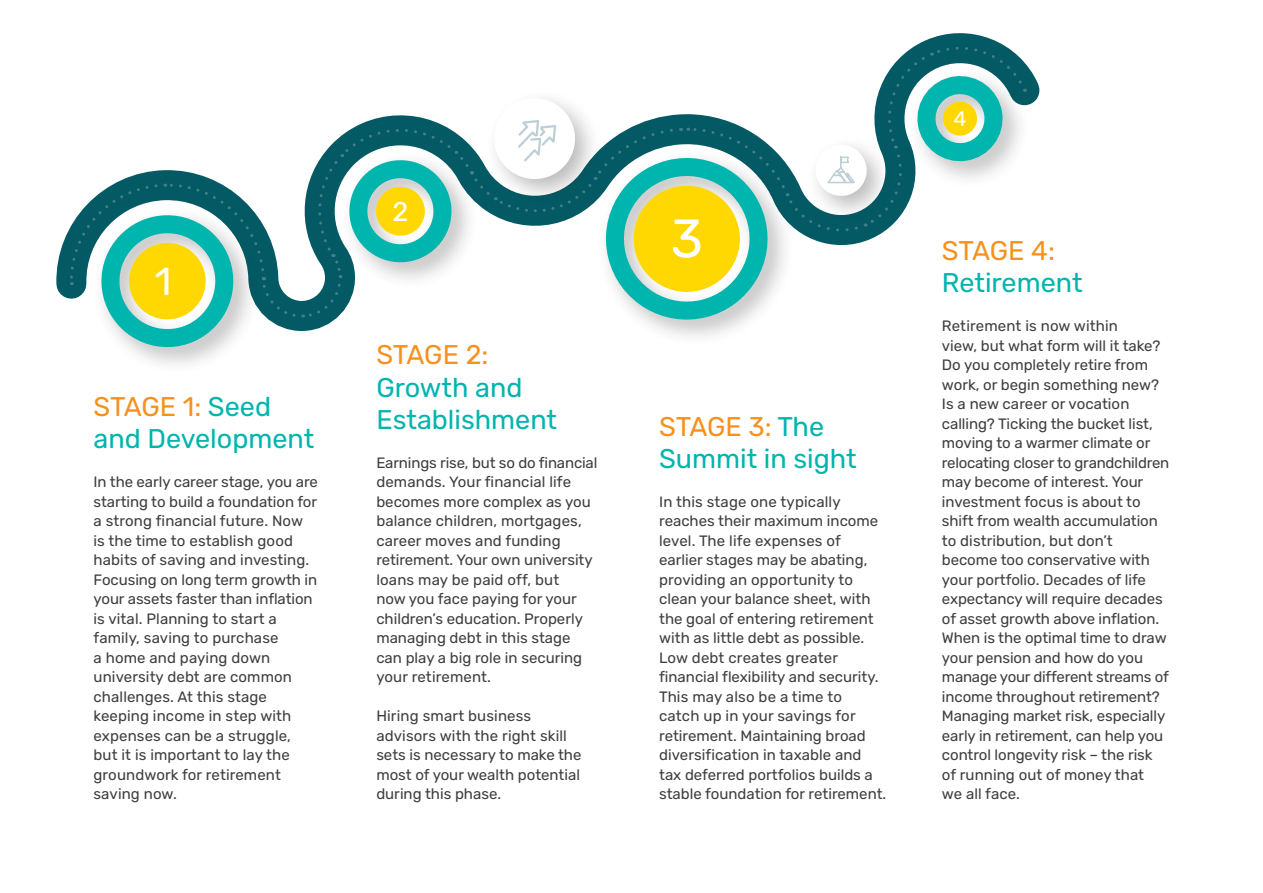
<style>
.page{position:relative;width:1263px;height:893px;background:#fff}
.page>*{position:absolute;margin:0;border:0;box-sizing:border-box;transform-origin:0 0}
.t1{font:54px "Rubik";color:#fff}
.t2{font:39px "Rubik";color:#fff}
.t3{font:27px/32.4px "Rubik";color:#00b5ae}
.t4{font:27px "Rubik";color:#fff}
.t5{font:21px "Rubik";color:#fff}
.t6{font:15px/19.5px "Rubik";color:#3e3e3f}
.s1{color:#f6911e}
</style>
<div class="page">
<div style="left:91px;top:205px;width:170px;height:170px;background:#231f20;opacity:.3"></div>
<div style="left:907px;top:66px;width:124px;height:124px;background:#231f20;opacity:.3"></div>
<svg style="left:68px;top:41px;width:957px;height:316px"></svg>
<p class="t2" style="left:155px;top:259px;width:18px">1</p>
<p class="t3" style="left:94px;top:391px;width:222px"><span class="s1">STAGE 1:</span> Seed and Development</p>
<p class="t6" style="left:94px;top:473px;width:226px">In the early career stage, you are starting to build a foundation for a strong financial future. Now is the time to establish good habits of saving and investing.<br>Focusing on long term growth in your assets faster than inflation is vital. Planning to start a family, saving to purchase<br>a home and paying down university debt are common challenges. At this stage keeping income in step with expenses can be a struggle, but it is important to lay the groundwork for retirement saving now.</p>
<p class="t4" style="left:392px;top:196px;width:17px">2</p>
<p class="t3" style="left:376px;top:339px;width:182px"><span class="s1">STAGE 2:<br></span>Growth and<br>Establishment</p>
<p class="t6" style="left:376px;top:453px;width:223px">Earnings rise, but so do financial demands. Your financial life becomes more complex as you balance children, mortgages, career moves and funding retirement. Your own university loans may be paid off, but<br>now you face paying for your children’s education. Properly managing debt in this stage can play a big role in securing your retirement.</p>
<p class="t6" style="left:376px;top:707px;width:207px">Hiring smart business advisors with the right skill sets is necessary to make the most of your wealth potential during this phase.</p>
<p class="t1" style="left:670px;top:208px;width:34px">3</p>
<p class="t3" style="left:659px;top:411px;width:199px"><span class="s1">STAGE 3:</span> The<br>Summit in sight</p>
<p class="t6" style="left:659px;top:492px;width:229px">In this stage one typically reaches their maximum income level. The life expenses of earlier stages may be abating, providing an opportunity to clean your balance sheet, with the goal of entering retirement with as little debt as possible.<br>Low debt creates greater financial flexibility and security.<br>This may also be a time to<br>catch up in your savings for retirement. Maintaining broad diversification in taxable and tax deferred portfolios builds a stable foundation for retirement.</p>
<p class="t5" style="left:953px;top:107px;width:15px">4</p>
<p class="t3" style="left:942px;top:235px;width:142px"><span class="s1">STAGE 4:<br></span>Retirement</p>
<p class="t6" style="left:942px;top:317px;width:229px">Retirement is now within<br>view, but what form will it take?<br>Do you completely retire from work, or begin something new?<br>Is a new career or vocation calling? Ticking the bucket list, moving to a warmer climate or relocating closer to grandchildren may become of interest. Your investment focus is about to shift from wealth accumulation to distribution, but don’t become too conservative with your portfolio. Decades of life expectancy will require decades of asset growth above inflation.<br>When is the optimal time to draw your pension and how do you manage your different streams of income throughout retirement?<br>Managing market risk, especially early in retirement, can help you control longevity risk – the risk of running out of money that<br>we all face.</p>
</div>
